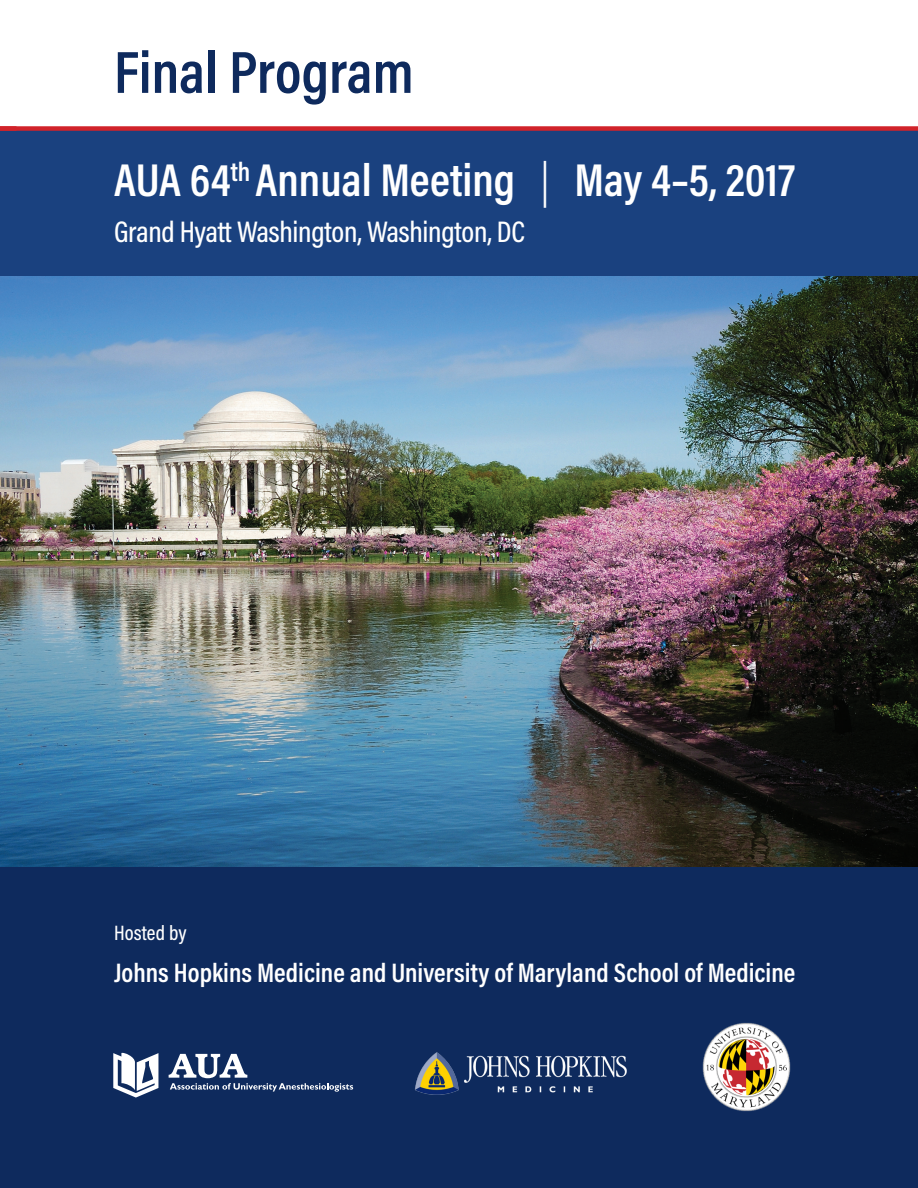
<style>
.page{position:relative;width:918px;height:1188px;background:#fff}
.page>*{position:absolute;margin:0;border:0;box-sizing:border-box;transform-origin:0 0}
.t1{font:600 60px "Acumin Pro Cond";color:#0e2a5d}
.t2{font:600 46.5px "Acumin Pro Cond";color:#fff}
.t3{font:500 30px "Acumin Pro Cond";letter-spacing:-.01em;color:#fff}
.t4{font:600 27px "Acumin Pro Cond";color:#fff}
.t5{font:500 21px "Acumin Pro Cond";letter-spacing:.005em;color:#fff}
.s1{font-weight:300;font-size:45px}
</style>
<div class="page">
<img style="left:0;top:276px;width:918px;height:591px">
<div style="left:0;top:129px;width:918px;height:147px;background:#1a417f"></div>
<div style="left:0;top:867px;width:918px;height:321px;background:#0e2a5d"></div>
<svg style="left:169px;top:1054px;width:184px;height:38px"></svg>
<svg style="left:113px;top:1052px;width:45px;height:46px"></svg>
<img style="left:414px;top:1052px;width:213px;height:43px">
<img style="left:702px;top:1022px;width:89px;height:90px">
<div style="left:0;top:126px;width:918px;height:5px;background:#d1232a"></div>
<p class="t1" style="left:114px;top:33px;width:301px">Final Program</p>
<p class="t2" style="left:114px;top:150px;width:683px">AUA 64<sup>th</sup> Annual Meeting <span class="s1">|</span> May 4–5, 2017</p>
<p class="t3" style="left:114px;top:212px;width:413px">Grand Hyatt Washington, Washington, DC</p>
<p class="t5" style="left:114px;top:919px;width:74px">Hosted by</p>
<p class="t4" style="left:114px;top:955px;width:683px">Johns Hopkins Medicine and University of Maryland School of Medicine</p>
</div>
